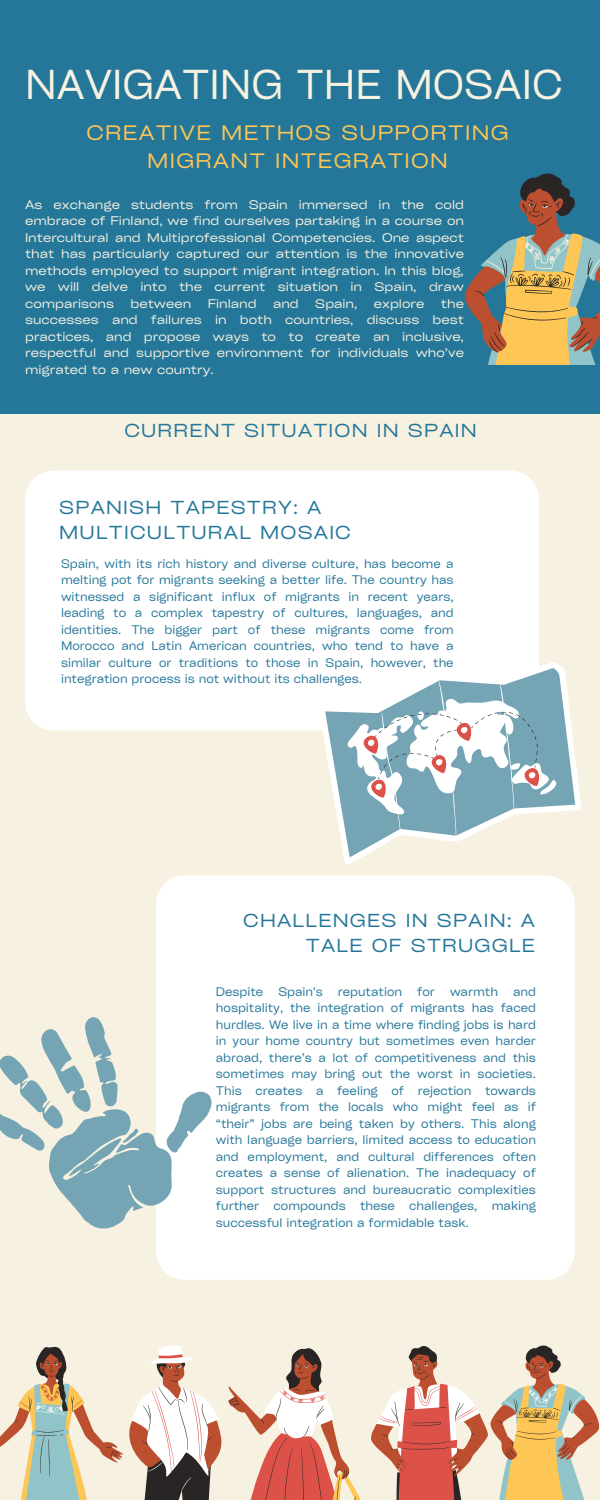
<style>
.page{position:relative;width:600px;height:1500px;background:#f6f1e0}
.page>*{position:absolute;margin:0;border:0;box-sizing:border-box;transform-origin:0 0}
.t1{font:40px "Cy Grotesk Key";color:#f6f1e0}
.t2{font:expanded 20px/27.8px "Cy Grotesk";letter-spacing:.065em;color:#fec655;text-align:center}
.t3{font:expanded 18px/24.8px "Cy Grotesk";letter-spacing:.065em;color:#25779a}
.t4{font:12px/16.5px "Cy Grotesk Key";color:#25779a;text-align:justify}
.t5{font:expanded 12px/16.5px "Cy Grotesk";color:#f6f1e0;text-align:justify}
</style>
<div class="page">
<div style="left:0;top:0;width:600px;height:414px;background:#25779a"></div>
<svg style="left:465px;top:173px;width:135px;height:192px"></svg>
<div style="left:25px;top:471px;width:514px;height:260px;background:#fff"></div>
<div style="left:298px;top:633px;width:241px;height:98px;background:#fff"></div>
<svg style="left:306px;top:641px;width:275px;height:224px"></svg>
<svg style="left:352px;top:663px;width:192px;height:188px;background:#bbced3"></svg>
<div style="left:156px;top:875px;width:419px;height:405px;background:#fff"></div>
<svg style="left:0;top:1014px;width:226px;height:228px"></svg>
<svg style="left:0;top:1345px;width:599px;height:155px"></svg>
<p class="t1" style="left:25px;top:59px;width:539px">NAVIGATING THE MOSAIC</p>
<p class="t2" style="left:86px;top:118px;width:424px">CREATIVE METHOS SUPPORTING<br>MIGRANT INTEGRATION</p>
<p class="t5" style="left:25px;top:195px;width:440px">As exchange students from Spain immersed in the cold embrace of Finland, we find ourselves partaking in a course on Intercultural and Multiprofessional Competencies. One aspect that has particularly captured our attention is the innovative methods employed to support migrant integration. In this blog, we will delve into the current situation in Spain, draw comparisons</p>
<p class="t5" style="left:131px;top:294px;width:62px">between</p>
<p class="t5" style="left:208px;top:294px;width:50px">Finland</p>
<p class="t5" style="left:273px;top:294px;width:27px">and</p>
<p class="t5" style="left:315px;top:294px;width:44px">Spain,</p>
<p class="t5" style="left:374px;top:294px;width:52px">explore</p>
<p class="t5" style="left:25px;top:294px;width:440px;text-indent:416px">the successes and failures in both countries, discuss best practices, and propose ways to to create an inclusive, respectful and supportive environment for individuals who’ve migrated to a new country.</p>
<p class="t3" style="left:124px;top:418px;width:354px">CURRENT SITUATION IN SPAIN</p>
<p class="t3" style="left:59px;top:495px;width:293px">SPANISH TAPESTRY: A<br>MULTICULTURAL MOSAIC</p>
<p class="t4" style="left:61px;top:554px;width:394px">Spain, with its rich history and diverse culture, has become a melting pot for migrants seeking a better life. The country has witnessed a significant influx of migrants in recent years, leading to a complex tapestry of cultures, languages, and identities. The bigger part of these migrants come from Morocco and Latin American countries, who tend to have a similar culture or traditions to those in Spain, however, the integration process is not without its challenges.</p>
<p class="t3" style="left:243px;top:908px;width:293px;text-align:right">CHALLENGES IN SPAIN: A<br>TALE OF STRUGGLE</p>
<p class="t4" style="left:216px;top:983px;width:49px">Despite</p>
<p class="t4" style="left:278px;top:983px;width:46px">Spain's</p>
<p class="t4" style="left:338px;top:983px;width:66px">reputation</p>
<p class="t4" style="left:417px;top:983px;width:19px">for</p>
<p class="t4" style="left:450px;top:983px;width:49px">warmth</p>
<p class="t4" style="left:216px;top:983px;width:322px;text-indent:297px">and hospitality, the integration of migrants has faced hurdles. We live in a time where finding jobs is hard in your home country but sometimes even harder abroad, there’s a lot of competitiveness and this sometimes may bring out the worst in societies.<br>This creates a feeling of rejection towards migrants from the locals who might feel as if “their” jobs are being taken by others. This along with language barriers, limited access to education and employment, and cultural differences often creates a sense of alienation. The inadequacy of support structures and bureaucratic complexities further compounds these challenges, making successful integration a formidable task.</p>
</div>
